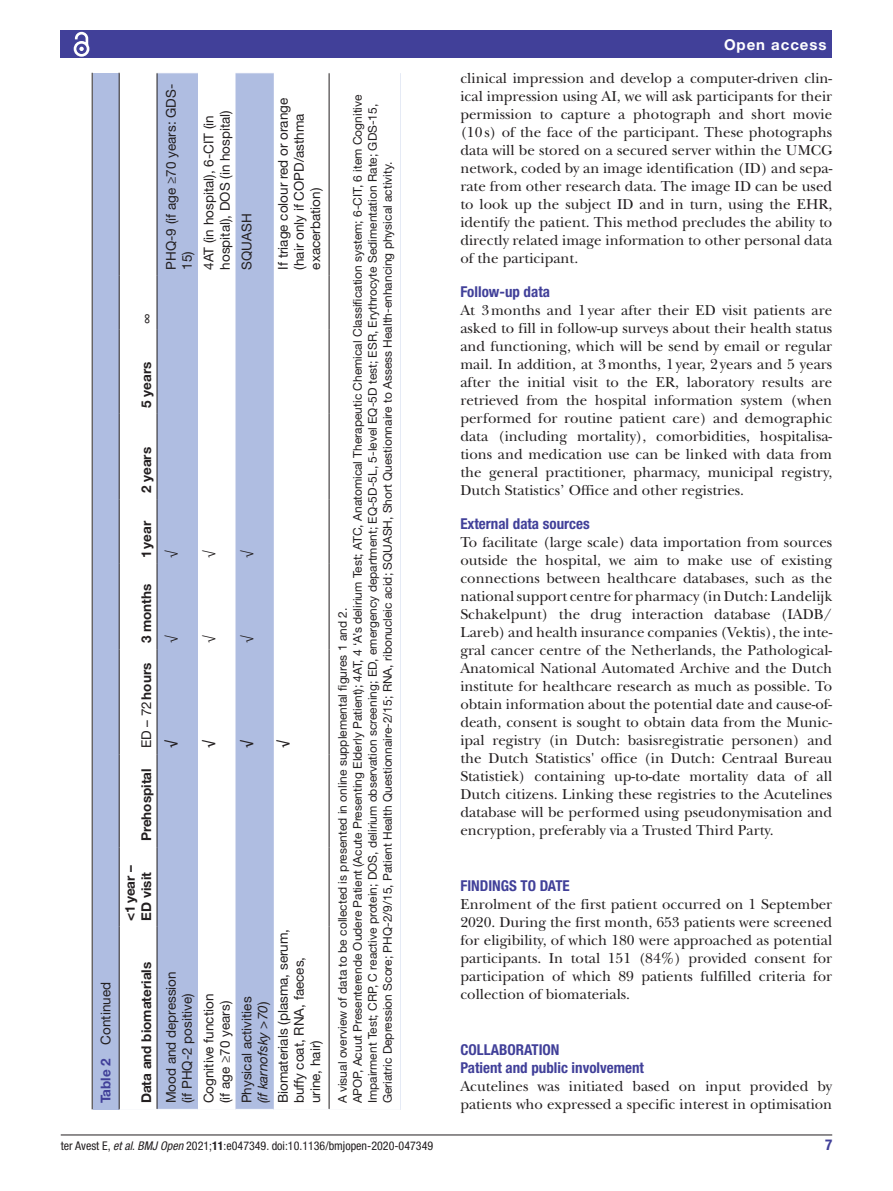
<style>
.page{position:relative;width:893px;height:1191px;background:#fff}
.page>*{position:absolute;margin:0;border:0;box-sizing:border-box;transform-origin:0 0}
.t1{font:15px/18px "New Baskerville";color:#231f20;text-align:justify}
.t2{font:700 condensed 15px/18px "Helvetica Neue LT Std";color:#414099}
.t3{font:700 15px "Helvetica Neue LT Std";letter-spacing:.065em;color:#fff}
.t4{font:13.5px/16.2px "Helvetica Neue LT Std";color:#231f20}
.t5{font:700 13.5px/16.2px "Helvetica Neue LT Std";color:#231f20}
.t6{font:12px/15px "Helvetica Neue LT Std";color:#231f20}
.t7{font:condensed 12px "Helvetica Neue LT Std";color:#231f20}
.s1{font-weight:700;color:#414099}
.s2{font-weight:700}
.s3{font-style:italic}
</style>
<div class="page">
<hr style="left:61px;top:1134px;width:771px;height:1px;background:#231f20">
<div style="left:61px;top:31px;width:771px;height:27px;background:#414099"></div>
<svg style="left:73px;top:31px;width:17px;height:26px"></svg>
<div style="left:111px;top:73px;width:290px;height:1036px;background:#afbde1"></div>
<div style="left:120px;top:73px;width:281px;height:1036px;background:#fff"></div>
<svg style="left:158px;top:73px;width:116px;height:1036px"></svg>
<hr style="left:119px;top:926px;width:1px;height:183px;background:#231f20">
<hr style="left:157px;top:926px;width:1px;height:183px;background:#231f20">
<hr style="left:119px;top:847px;width:1px;height:79px;background:#231f20">
<hr style="left:157px;top:847px;width:1px;height:79px;background:#231f20">
<hr style="left:119px;top:754px;width:1px;height:93px;background:#231f20">
<hr style="left:157px;top:754px;width:1px;height:93px;background:#231f20">
<hr style="left:119px;top:649px;width:1px;height:105px;background:#231f20">
<hr style="left:157px;top:649px;width:1px;height:105px;background:#231f20">
<hr style="left:119px;top:564px;width:1px;height:85px;background:#231f20">
<hr style="left:157px;top:564px;width:1px;height:85px;background:#231f20">
<hr style="left:119px;top:499px;width:1px;height:65px;background:#231f20">
<hr style="left:157px;top:499px;width:1px;height:65px;background:#231f20">
<hr style="left:119px;top:414px;width:1px;height:85px;background:#231f20">
<hr style="left:157px;top:414px;width:1px;height:85px;background:#231f20">
<hr style="left:119px;top:330px;width:1px;height:84px;background:#231f20">
<hr style="left:157px;top:330px;width:1px;height:84px;background:#231f20">
<hr style="left:119px;top:276px;width:1px;height:54px;background:#231f20">
<hr style="left:157px;top:276px;width:1px;height:54px;background:#231f20">
<hr style="left:119px;top:73px;width:1px;height:203px;background:#231f20">
<hr style="left:157px;top:73px;width:1px;height:203px;background:#231f20">
<hr style="left:329px;top:847px;width:1px;height:79px;background:#231f20">
<hr style="left:329px;top:754px;width:1px;height:93px;background:#231f20">
<hr style="left:329px;top:649px;width:1px;height:105px;background:#231f20">
<hr style="left:329px;top:564px;width:1px;height:85px;background:#231f20">
<hr style="left:329px;top:499px;width:1px;height:65px;background:#231f20">
<hr style="left:329px;top:414px;width:1px;height:85px;background:#231f20">
<hr style="left:329px;top:330px;width:1px;height:84px;background:#231f20">
<hr style="left:329px;top:276px;width:1px;height:54px;background:#231f20">
<hr style="left:329px;top:73px;width:1px;height:203px;background:#231f20">
<hr style="left:329px;top:926px;width:1px;height:183px;background:#231f20">
<hr style="left:346px;top:73px;width:1px;height:1030px;background:#fff">
<hr style="left:391px;top:73px;width:1px;height:1030px;background:#fff">
<div style="left:93px;top:73px;width:18px;height:1036px;background:#afbde1"></div>
<hr style="left:92px;top:73px;width:1px;height:1036px;background:#231f20">
<p class="t4" style="left:97px;top:1103px;width:123px;rotate:-90deg"><span class="s1">Table 2</span> Continued</p>
<p class="t5" style="left:138px;top:324px;width:12px;rotate:-90deg">∞</p>
<p class="t5" style="left:138px;top:408px;width:48px;rotate:-90deg">5 years</p>
<p class="t5" style="left:138px;top:493px;width:48px;rotate:-90deg">2 years</p>
<p class="t5" style="left:138px;top:558px;width:38px;rotate:-90deg">1year</p>
<p class="t5" style="left:138px;top:643px;width:61px;rotate:-90deg">3 months</p>
<p class="t4" style="left:138px;top:748px;width:87px;rotate:-90deg">ED – 72<span class="s2">hours</span></p>
<p class="t5" style="left:138px;top:841px;width:74px;rotate:-90deg">Prehospital</p>
<p class="t5" style="left:122px;top:920px;width:57px;rotate:-90deg">&lt;1year –<br>ED visit</p>
<p class="t5" style="left:138px;top:1103px;width:143px;rotate:-90deg">Data and biomaterials</p>
<p class="t4" style="left:163px;top:270px;width:187px;rotate:-90deg">PHQ-9 (if age ≥70 years: GDS-<br>15)</p>
<p class="t4" style="left:275px;top:270px;width:173px;rotate:-90deg">If triage colour red or orange (hair only if COPD/asthma exacerbation)</p>
<p class="t6" style="left:335px;top:1103px;width:1010px;rotate:-90deg">A visual overview of data to be collected is presented in online supplemental figures 1 and 2.<br>APOP, Acuut Presenterende Oudere Patient (Acute Presenting Elderly Patient); 4AT, 4 ‘A’s delirium Test; ATC, Anatomical Therapeutic Chemical Classification system; 6-CIT, 6 item Cognitive Impairment Test; CRP, C reactive protein; DOS, delirium observation screening; ED, emergency department; EQ-5D-5L, 5-level EQ-5D test; ESR, Erythrocyte Sedimentation Rate; GDS-15, Geriatric Depression Score; PHQ-2/9/15, Patient Health Questionnaire-2/15; RNA, ribonucleic acid; SQUASH, Short Questionnaire to Assess Health-enhancing physical activity.</p>
<p class="t4" style="left:200px;top:270px;width:161px;rotate:-90deg">4AT (in hospital), 6-CIT (in hospital), DOS (in hospital)</p>
<p class="t4" style="left:238px;top:270px;width:57px;rotate:-90deg">SQUASH</p>
<p class="t4" style="left:238px;top:558px;width:9px;rotate:-90deg">√</p>
<p class="t4" style="left:163px;top:558px;width:9px;rotate:-90deg">√</p>
<p class="t4" style="left:200px;top:558px;width:9px;rotate:-90deg">√</p>
<p class="t4" style="left:238px;top:643px;width:9px;rotate:-90deg">√</p>
<p class="t4" style="left:163px;top:643px;width:9px;rotate:-90deg">√</p>
<p class="t4" style="left:200px;top:643px;width:9px;rotate:-90deg">√</p>
<p class="t5" style="left:238px;top:748px;width:10px;rotate:-90deg">√</p>
<p class="t5" style="left:274px;top:748px;width:10px;rotate:-90deg">√</p>
<p class="t5" style="left:162px;top:748px;width:10px;rotate:-90deg">√</p>
<p class="t5" style="left:200px;top:748px;width:10px;rotate:-90deg">√</p>
<p class="t4" style="left:275px;top:1103px;width:176px;rotate:-90deg">Biomaterials (plasma, serum, buffy coat, RNA, faeces, urine, hair)</p>
<p class="t4" style="left:163px;top:1103px;width:134px;rotate:-90deg">Mood and depression (if PHQ-2 positive)</p>
<p class="t4" style="left:200px;top:1103px;width:111px;rotate:-90deg">Cognitive function (if age ≥70 years)</p>
<p class="t4" style="left:238px;top:1103px;width:108px;rotate:-90deg">Physical activities <span class="s3">(if karnofsky &gt;70</span>)</p>
<p class="t3" style="left:724px;top:35px;width:104px">Open access</p>
<p class="t1" style="left:460px;top:69px;width:373px">clinical impression and develop a computer-driven clin&shy;ical impression using AI, we will ask participants for their permission to capture a photograph and short movie (10s) of the face of the participant. These photographs data will be stored on a secured server within the UMCG network, coded by an image identification (ID) and sepa&shy;rate from other research data. The image ID can be used to look up the subject ID and in turn, using the EHR, identify the patient. This method precludes the ability to directly related image information to other personal data of the participant.</p>
<p class="t2" style="left:460px;top:282px;width:91px">Follow-up data</p>
<p class="t1" style="left:460px;top:301px;width:373px">At 3months and 1year after their ED visit patients are asked to fill in follow-up surveys about their health status and functioning, which will be send by email or regular mail. In addition, at 3months, 1year, 2years and 5 years after the initial visit to the ER, laboratory results are retrieved from the hospital information system (when performed for routine patient care) and demographic data (including mortality), comorbidities, hospitalisa&shy;tions and medication use can be linked with data from the general practitioner, pharmacy, municipal registry, Dutch Statistics’ Office and other registries.</p>
<p class="t2" style="left:460px;top:514px;width:131px">External data sources</p>
<p class="t1" style="left:460px;top:533px;width:373px">To facilitate (large scale) data importation from sources outside the hospital, we aim to make use of existing connections between healthcare databases, such as the national support centre for pharmacy (in Dutch: Landelijk Schakelpunt) the drug interaction database (IADB/ Lareb) and health insurance companies (Vektis), the inte&shy;gral cancer centre of the Netherlands, the Pathological-Anatomical National Automated Archive and the Dutch institute for healthcare research as much as possible. To obtain information about the potential date and cause-of&shy;death, consent is sought to obtain data from the Munic&shy;ipal registry (in Dutch: basisregistratie personen) and the Dutch Statistics' office (in Dutch: Centraal Bureau Statistiek) containing up-to-date mortality data of all Dutch citizens. Linking these registries to the Acutelines database will be performed using pseudonymisation and encryption, preferably via a Trusted Third Party.</p>
<p class="t2" style="left:460px;top:876px;width:111px">FINDINGS TO DATE</p>
<p class="t1" style="left:460px;top:895px;width:373px">Enrolment of the first patient occurred on 1 September 2020. During the first month, 653 patients were screened for eligibility, of which 180 were approached as potential participants. In total 151 (84%) provided consent for participation of which 89 patients fulfilled criteria for collection of biomaterials.</p>
<p class="t2" style="left:460px;top:1040px;width:185px">COLLABORATION<br>Patient and public involvement</p>
<p class="t1" style="left:460px;top:1077px;width:373px">Acutelines was initiated based on input provided by patients who expressed a specific interest in optimisation</p>
<p class="t7" style="left:61px;top:1138px;width:374px">ter Avest E, <span class="s3">et al</span>. <span class="s3">BMJ Open</span> 2021;<span class="s2">11</span>:e047349. doi:10.1136/bmjopen-2020-047349</p>
<p class="t2" style="left:825px;top:1135px;width:9px">7</p>
</div>
